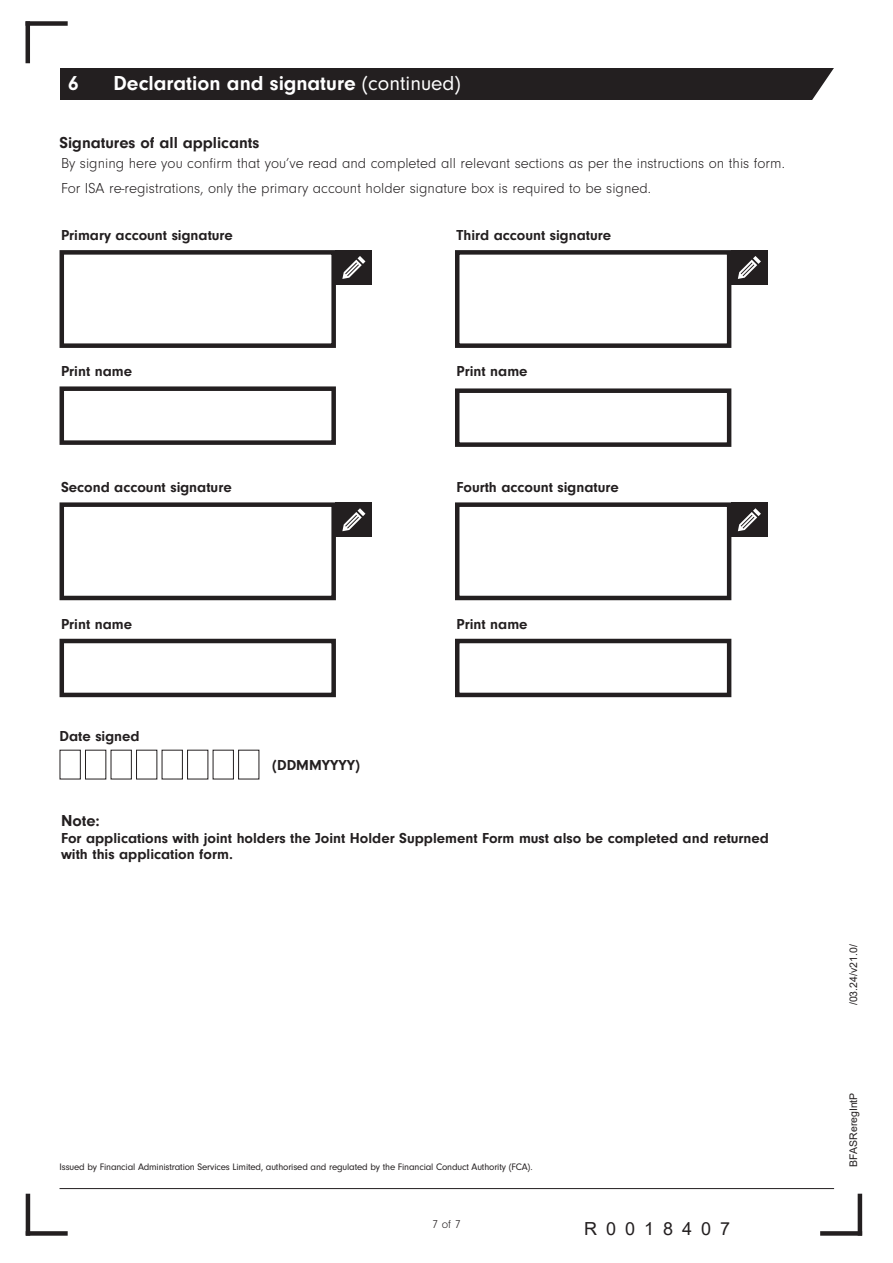
<style>
.page{position:relative;width:893px;height:1263px;background:#fff}
.page>*{position:absolute;margin:0;border:0;box-sizing:border-box;transform-origin:0 0}
.t1{font:700 21px "Neuzeit Gro";color:#fff}
.t2{font:18px "Arial";letter-spacing:.5em;color:#231f20}
.t3{font:700 16.5px "Neuzeit Gro";color:#231f20}
.t4{font:700 15px/16.5px "Neuzeit Gro";color:#231f20}
.t5{font:300 15px "Neuzeit Gro";color:#231f20}
.t6{font:300 12px "Neuzeit Gro";color:#231f20}
.t7{font:10.5px "Arial";color:#231f20}
.t8{font:9.75px "Neuzeit Gro";letter-spacing:-.015em;color:#231f20}
.s1{font-weight:400}
</style>
<div class="page">
<div style="left:820px;top:1231px;width:42px;height:5px;background:#231f20"></div>
<hr style="left:858px;top:1194px;width:4px;height:41px;background:#231f20">
<hr style="left:26px;top:1194px;width:4px;height:42px;background:#231f20">
<div style="left:26px;top:1231px;width:42px;height:5px;background:#231f20"></div>
<hr style="left:60px;top:1188px;width:774px;height:1px;background:#231f20">
<div style="left:26px;top:21px;width:42px;height:5px;background:#231f20"></div>
<hr style="left:26px;top:21px;width:4px;height:42px;background:#231f20">
<div style="left:60px;top:502px;width:276px;height:98px;border:4px solid #231f20"></div>
<div style="left:336px;top:502px;width:36px;height:35px;background:#231f20"></div>
<svg style="left:342px;top:508px;width:23px;height:23px"></svg>
<div style="left:60px;top:639px;width:276px;height:58px;border:4px solid #231f20"></div>
<div style="left:455px;top:502px;width:276px;height:98px;border:4px solid #231f20"></div>
<div style="left:731px;top:502px;width:36px;height:35px;background:#231f20"></div>
<svg style="left:738px;top:508px;width:23px;height:23px"></svg>
<div style="left:455px;top:639px;width:276px;height:58px;border:4px solid #231f20"></div>
<div style="left:60px;top:68px;width:773px;height:32px;background:#231f20"></div>
<svg style="left:812px;top:68px;width:22px;height:32px"></svg>
<div style="left:60px;top:750px;width:21px;height:29px;border:1px solid #231f20"></div>
<div style="left:85px;top:750px;width:21px;height:29px;border:1px solid #231f20"></div>
<div style="left:111px;top:750px;width:21px;height:29px;border:1px solid #231f20"></div>
<div style="left:136px;top:750px;width:21px;height:29px;border:1px solid #231f20"></div>
<div style="left:162px;top:750px;width:21px;height:29px;border:1px solid #231f20"></div>
<div style="left:187px;top:750px;width:21px;height:29px;border:1px solid #231f20"></div>
<div style="left:213px;top:750px;width:21px;height:29px;border:1px solid #231f20"></div>
<div style="left:238px;top:750px;width:21px;height:29px;border:1px solid #231f20"></div>
<div style="left:455px;top:250px;width:276px;height:98px;border:4px solid #231f20"></div>
<div style="left:731px;top:250px;width:36px;height:35px;background:#231f20"></div>
<svg style="left:738px;top:256px;width:23px;height:23px"></svg>
<div style="left:455px;top:388px;width:276px;height:59px;border:4px solid #231f20"></div>
<div style="left:60px;top:250px;width:276px;height:98px;border:4px solid #231f20"></div>
<div style="left:336px;top:250px;width:36px;height:35px;background:#231f20"></div>
<svg style="left:342px;top:256px;width:23px;height:23px"></svg>
<div style="left:60px;top:386px;width:276px;height:59px;border:4px solid #231f20"></div>
<p class="t1" style="left:68px;top:71px;width:12px">6</p>
<p class="t1" style="left:114px;top:71px;width:349px">Declaration and signature <span class="s1">(continued)</span></p>
<p class="t3" style="left:60px;top:133px;width:201px">Signatures of all applicants</p>
<p class="t5" style="left:61px;top:155px;width:725px">By signing here you confirm that you’ve read and completed all relevant sections as per the instructions on this form.</p>
<p class="t5" style="left:61px;top:180px;width:591px">For ISA re-registrations, only the primary account holder signature box is required to be signed.</p>
<p class="t4" style="left:61px;top:227px;width:173px">Primary account signature</p>
<p class="t4" style="left:456px;top:227px;width:156px">Third account signature</p>
<p class="t4" style="left:61px;top:363px;width:73px">Print name</p>
<p class="t4" style="left:456px;top:363px;width:73px">Print name</p>
<p class="t4" style="left:61px;top:479px;width:172px">Second account signature</p>
<p class="t4" style="left:456px;top:479px;width:164px">Fourth account signature</p>
<p class="t4" style="left:61px;top:616px;width:73px">Print name</p>
<p class="t4" style="left:456px;top:616px;width:73px">Print name</p>
<p class="t4" style="left:60px;top:728px;width:82px">Date signed</p>
<p class="t4" style="left:272px;top:756px;width:89px">(DDMMYYYY)</p>
<p class="t3" style="left:61px;top:811px;width:40px">Note:</p>
<p class="t4" style="left:61px;top:829px;width:709px">For applications with joint holders the Joint Holder Supplement Form must also be completed and returned with this application form.</p>
<p class="t8" style="left:60px;top:1161px;width:475px">Issued by Financial Administration Services Limited, authorised and regulated by the Financial Conduct Authority (FCA).</p>
<p class="t6" style="left:432px;top:1218px;width:30px">7 of 7</p>
<p class="t2" style="left:584px;top:1216px;width:148px">R0018407</p>
<p class="t7" style="left:846px;top:1005px;width:62px;rotate:-90deg">/03.24/v21.0/</p>
<p class="t7" style="left:846px;top:1167px;width:76px;rotate:-90deg">BFASReregIntP</p>
</div>
